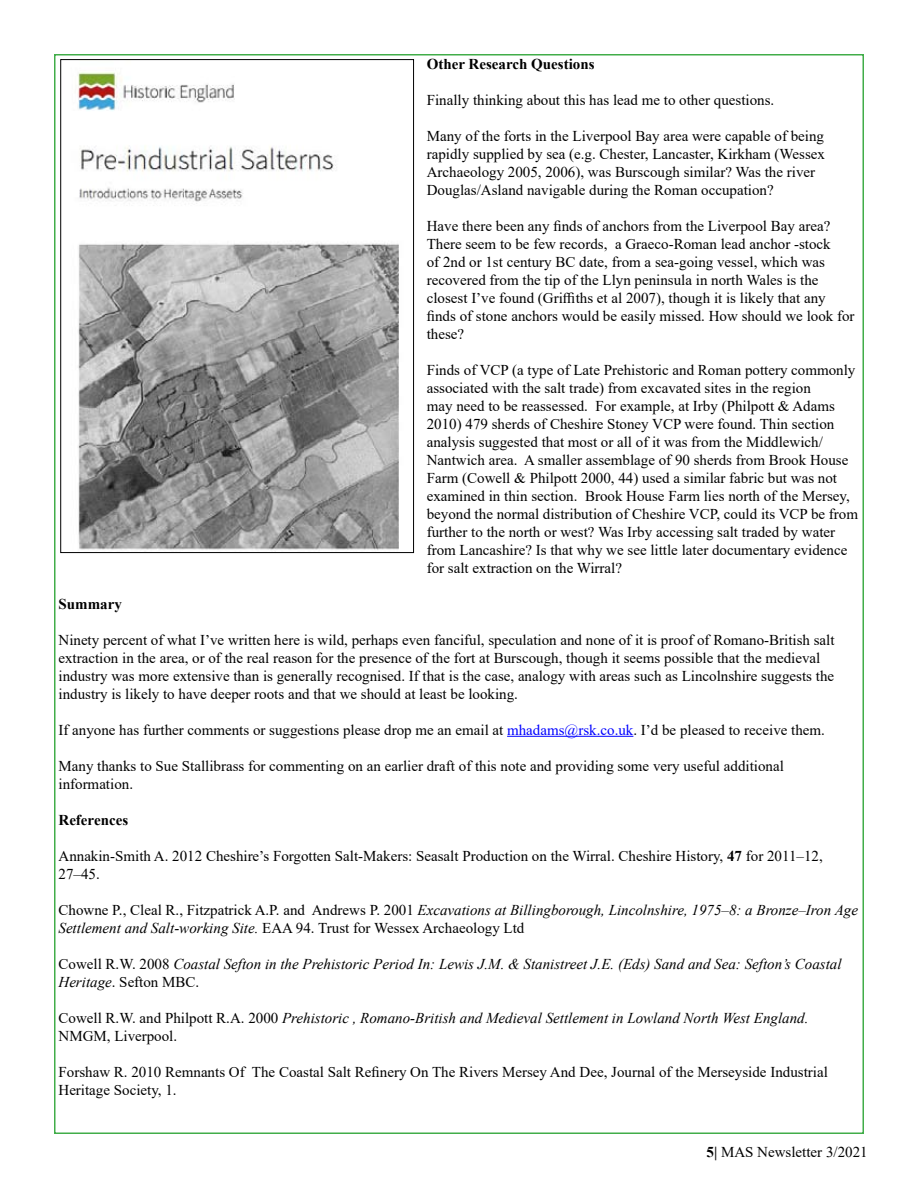
<style>
.page{position:relative;width:918px;height:1188px;background:#fff}
.page>*{position:absolute;margin:0;border:0;box-sizing:border-box;transform-origin:0 0}
.t1{font:15px/18px "Times New Roman";color:#000}
.t2{font:italic 15px/18px "Times New Roman";color:#000}
.t3{font:700 15px "Times New Roman";color:#000}
.s1{color:#00f}
.s2{font-weight:700}
.s3{font-style:normal}
</style>
<div class="page">
<hr style="left:507px;top:736px;width:126px;height:1px;background:#00f">
<img style="left:78px;top:72px;width:321px;height:478px">
<p class="t3" style="left:427px;top:53px;width:169px">Other Research Questions</p>
<p class="t1" style="left:427px;top:90px;width:349px">Finally thinking about this has lead me to other questions.</p>
<p class="t1" style="left:427px;top:126px;width:400px">Many of the forts in the Liverpool Bay area were capable of being rapidly supplied by sea (e.g. Chester, Lancaster, Kirkham (Wessex Archaeology 2005, 2006), was Burscough similar? Was the river Douglas/Asland navigable during the Roman occupation?</p>
<p class="t1" style="left:427px;top:216px;width:429px">Have there been any finds of anchors from the Liverpool Bay area?<br>There seem to be few records, a Graeco-Roman lead anchor -stock<br>of 2nd or 1st century BC date, from a sea-going vessel, which was recovered from the tip of the Llyn peninsula in north Wales is the closest I’ve found (Griffiths et al 2007), though it is likely that any finds of stone anchors would be easily missed. How should we look for these?</p>
<p class="t1" style="left:427px;top:360px;width:433px">Finds of VCP (a type of Late Prehistoric and Roman pottery commonly associated with the salt trade) from excavated sites in the region<br>may need to be reassessed. For example, at Irby (Philpott &amp; Adams 2010) 479 sherds of Cheshire Stoney VCP were found. Thin section analysis suggested that most or all of it was from the Middlewich/ Nantwich area. A smaller assemblage of 90 sherds from Brook House Farm (Cowell &amp; Philpott 2000, 44) used a similar fabric but was not examined in thin section. Brook House Farm lies north of the Mersey, beyond the normal distribution of Cheshire VCP, could its VCP be from further to the north or west? Was Irby accessing salt traded by water from Lancashire? Is that why we see little later documentary evidence for salt extraction on the Wirral?</p>
<p class="t3" style="left:59px;top:593px;width:65px">Summary</p>
<p class="t1" style="left:59px;top:630px;width:778px">Ninety percent of what I’ve written here is wild, perhaps even fanciful, speculation and none of it is proof of Romano-British salt extraction in the area, or of the real reason for the presence of the fort at Burscough, though it seems possible that the medieval industry was more extensive than is generally recognised. If that is the case, analogy with areas such as Lincolnshire suggests the industry is likely to have deeper roots and that we should at least be looking.</p>
<p class="t1" style="left:59px;top:720px;width:768px">If anyone has further comments or suggestions please drop me an email at <span class="s1">mhadams@rsk.co.uk</span>. I’d be pleased to receive them.</p>
<p class="t1" style="left:59px;top:756px;width:727px">Many thanks to Sue Stallibrass for commenting on an earlier draft of this note and providing some very useful additional information.</p>
<p class="t3" style="left:59px;top:809px;width:71px">References</p>
<p class="t1" style="left:59px;top:846px;width:766px">Annakin-Smith A. 2012 Cheshire’s Forgotten Salt-Makers: Seasalt Production on the Wirral. Cheshire History, <span class="s2">47</span> for 2011–12,<br>27–45.</p>
<p class="t2" style="left:59px;top:900px;width:801px"><span class="s3">Chowne P., Cleal R., Fitzpatrick A.P. and Andrews P. 2001</span> Excavations at Billingborough, Lincolnshire, 1975–8: a Bronze–Iron Age<br>Settlement and Salt-working Site. <span class="s3">EAA 94. Trust for Wessex Archaeology Ltd</span></p>
<p class="t2" style="left:59px;top:954px;width:785px"><span class="s3">Cowell R.W. 2008</span> Coastal Sefton in the Prehistoric Period In: Lewis J.M. &amp; Stanistreet J.E. (Eds) Sand and Sea: Sefton’s Coastal<br>Heritage<span class="s3">. Sefton MBC.</span></p>
<p class="t2" style="left:59px;top:1008px;width:751px"><span class="s3">Cowell R.W. and Philpott R.A. 2000</span> Prehistoric , Romano-British and Medieval Settlement in Lowland North West England.<br><span class="s3">NMGM, Liverpool.</span></p>
<p class="t1" style="left:59px;top:1062px;width:771px">Forshaw R. 2010 Remnants Of The Coastal Salt Refinery On The Rivers Mersey And Dee, Journal of the Merseyside Industrial<br>Heritage Society, 1.</p>
<p class="t1" style="left:706px;top:1142px;width:163px"><span class="s2">5|</span> MAS Newsletter 3/2021</p>
</div>
